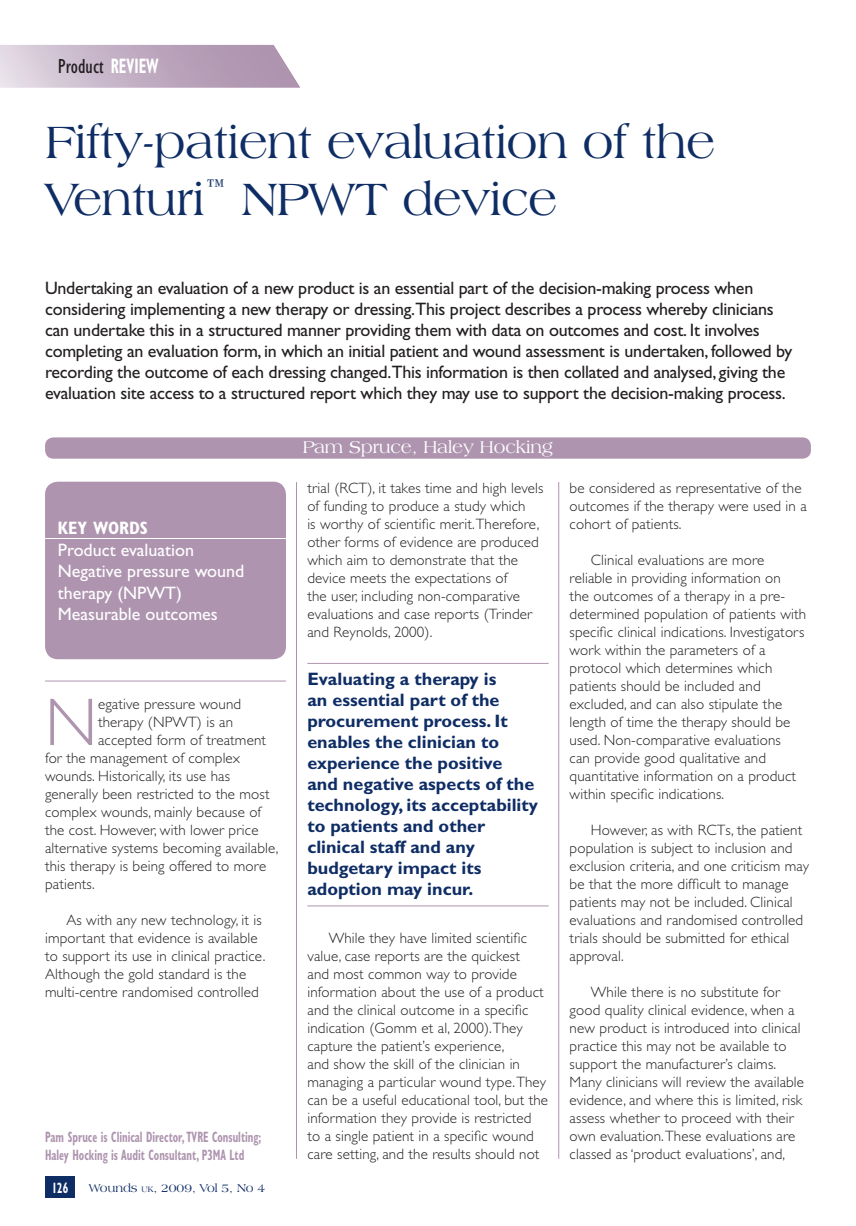
<style>
.page{position:relative;width:856px;height:1226px;background:#fff}
.page>*{position:absolute;margin:0;border:0;box-sizing:border-box;transform-origin:0 0}
.Bodytext{font:300 67.8px "Gill Sans";color:#ae94af}
.Article_Header{font:48px/57px "Americana BT";letter-spacing:-.01em;color:#0f2d65}
.t1{font:condensed 21px "Gill Sans";color:#231f20}
.Bodytext-2{font:18px/21px "Gill Sans";letter-spacing:-.015em;color:#231f20}
.Bodytext-3{font:700 18px/21px "Gill Sans";color:#0f2d65}
.Key_words{font:18px/21.6px "Gill Sans";color:#fff}
.Author_names{font:18px "Americana BT";color:#fff}
.Key_words_header{font:700 condensed 18px "Gill Sans";color:#fff}
.Bodytext-4{font:300 15px/18px "Gill Sans";letter-spacing:.01em;color:#231f20}
.Author_details{font:700 condensed 15px/18px "Gill Sans";color:#ae94af;scale:.7 1}
.t2{font:700 condensed 15px "Gill Sans";color:#fff;scale:.7 1}
.t3{font:12px "Americana BT";color:#0f2d65}
.s1{font-weight:700;color:#fff}
.s2{font-size:8.4px}
</style>
<div class="page">
<div style="left:45px;top:437px;width:765px;height:21px;background:#ae94af;border-radius:9px"></div>
<div style="left:45px;top:481px;width:241px;height:178px;background:#ae94af;border-radius:13px"></div>
<hr style="left:45px;top:538px;width:241px;height:1px;background:#fff">
<hr style="left:45px;top:680px;width:241px;height:1px;background:#ae94af">
<div style="left:45px;top:1176px;width:30px;height:21px;background:#0f2d65"></div>
<svg style="left:0;top:45px;width:300px;height:42px;background:#c5b2c6"></svg>
<hr style="left:296px;top:482px;width:1px;height:676px;background:#ae94af">
<hr style="left:558px;top:482px;width:1px;height:676px;background:#ae94af">
<hr style="left:307px;top:663px;width:241px;height:1px;background:#ae94af">
<hr style="left:307px;top:905px;width:241px;height:1px;background:#ae94af">
<p class="t1" style="left:58px;top:55px;width:102px">Product <span class="s1">REVIEW</span></p>
<p class="Article_Header" style="left:45px;top:113px;width:671px">Fifty-patient evaluation of the<br>Venturi<sup>™</sup> NPWT device</p>
<p class="Bodytext-2" style="left:45px;top:277px;width:748px">Undertaking an evaluation of a new product is an essential part of the decision-making process when considering implementing a new therapy or dressing.This project describes a process whereby clinicians can undertake this in a structured manner providing them with data on outcomes and cost. It involves completing an evaluation form, in which an initial patient and wound assessment is undertaken, followed by recording the outcome of each dressing changed.This information is then collated and analysed, giving the evaluation site access to a structured report which they may use to support the decision-making process.</p>
<p class="Key_words_header" style="left:58px;top:517px;width:92px">KEY WORDS</p>
<p class="Key_words" style="left:58px;top:539px;width:138px">Product evaluation</p>
<p class="Key_words" style="left:58px;top:560px;width:188px">Negative pressure wound therapy (NPWT)<br>Measurable outcomes</p>
<p class="Bodytext" style="left:45px;top:684px;width:54px">N</p>
<p class="Bodytext-4" style="left:98px;top:695px;width:145px">egative pressure wound</p>
<p class="Bodytext-4" style="left:98px;top:713px;width:136px">therapy (NPWT) is an</p>
<p class="Bodytext-4" style="left:98px;top:731px;width:169px">accepted form of treatment</p>
<p class="Bodytext-4" style="left:45px;top:749px;width:196px">for the management of complex</p>
<p class="Bodytext-4" style="left:45px;top:767px;width:186px">wounds. Historically, its use has</p>
<p class="Bodytext-4" style="left:45px;top:785px;width:226px">generally been restricted to the most</p>
<p class="Bodytext-4" style="left:45px;top:803px;width:218px">complex wounds, mainly because of</p>
<p class="Bodytext-4" style="left:45px;top:821px;width:215px">the cost. However, with lower price</p>
<p class="Bodytext-4" style="left:45px;top:839px;width:235px">alternative systems becoming available,</p>
<p class="Bodytext-4" style="left:45px;top:857px;width:223px">this therapy is being offered to more</p>
<p class="Bodytext-4" style="left:45px;top:875px;width:51px">patients.</p>
<p class="Bodytext-4" style="left:45px;top:911px;width:222px;text-indent:21px">As with any new technology, it is important that evidence is available to support its use in clinical practice.<br>Although the gold standard is the multi-centre randomised controlled</p>
<p class="Author_details" style="left:45px;top:1127px;width:310px">Pam Spruce is Clinical Director, TVRE Consulting;<br>Haley Hocking is Audit Consultant, P3MA Ltd</p>
<p class="t2" style="left:52px;top:1178px;width:25px">126</p>
<p class="t3" style="left:89px;top:1180px;width:178px">Wounds <span class="s2">uk</span>, 2009, Vol 5, No 4</p>
<p class="Author_names" style="left:303px;top:436px;width:252px">Pam Spruce, Haley Hocking</p>
<p class="Bodytext-4" style="left:307px;top:479px;width:238px">trial (RCT), it takes time and high levels of funding to produce a study which<br>is worthy of scientific merit. Therefore, other forms of evidence are produced which aim to demonstrate that the device meets the expectations of<br>the user, including non-comparative evaluations and case reports (Trinder and Reynolds, 2000).</p>
<p class="Bodytext-4" style="left:569px;top:479px;width:238px">be considered as representative of the outcomes if the therapy were used in a cohort of patients.</p>
<p class="Bodytext-4" style="left:569px;top:551px;width:238px;text-indent:21px">Clinical evaluations are more reliable in providing information on<br>the outcomes of a therapy in a pre&shy;determined population of patients with specific clinical indications. Investigators work within the parameters of a protocol which determines which patients should be included and excluded, and can also stipulate the length of time the therapy should be used. Non-comparative evaluations<br>can provide good qualitative and quantitative information on a product within specific indications.</p>
<p class="Bodytext-4" style="left:569px;top:821px;width:241px;text-indent:21px">However, as with RCTs, the patient population is subject to inclusion and exclusion criteria, and one criticism may be that the more difficult to manage patients may not be included. Clinical evaluations and randomised controlled trials should be submitted for ethical approval.</p>
<p class="Bodytext-4" style="left:569px;top:983px;width:236px;text-indent:21px">While there is no substitute for good quality clinical evidence, when a new product is introduced into clinical practice this may not be available to support the manufacturer’s claims.<br>Many clinicians will review the available evidence, and where this is limited, risk assess whether to proceed with their own evaluation. These evaluations are classed as ‘product evaluations’, and,</p>
<p class="Bodytext-3" style="left:307px;top:668px;width:232px">Evaluating a therapy is<br>an essential part of the procurement process. It enables the clinician to experience the positive<br>and negative aspects of the technology, its acceptability to patients and other clinical staff and any budgetary impact its adoption may incur.</p>
<p class="Bodytext-4" style="left:307px;top:928px;width:242px;text-indent:21px">While they have limited scientific value, case reports are the quickest<br>and most common way to provide information about the use of a product and the clinical outcome in a specific indication (Gomm et al, 2000). They capture the patient’s experience,<br>and show the skill of the clinician in managing a particular wound type. They can be a useful educational tool, but the information they provide is restricted to a single patient in a specific wound care setting, and the results should not</p>
</div>
